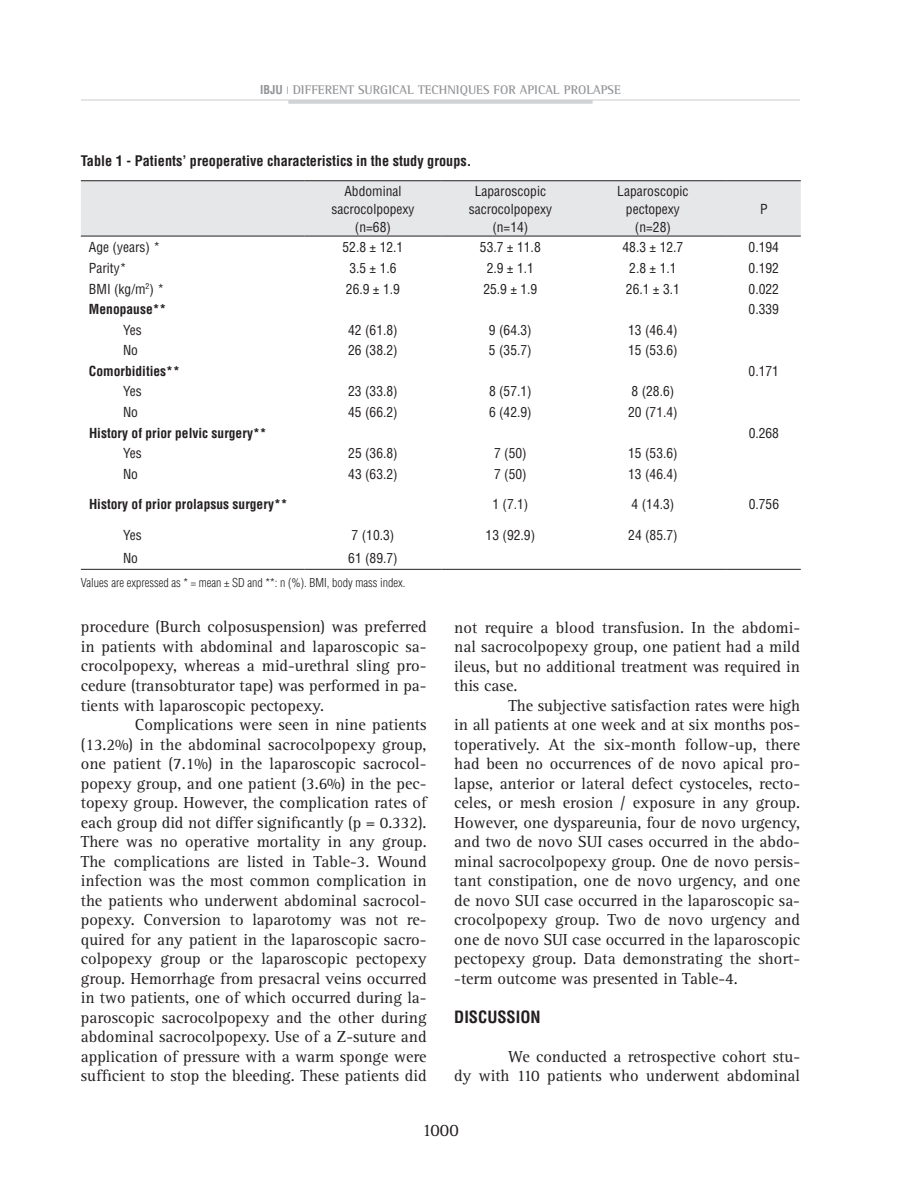
<style>
.page{position:relative;width:898px;height:1200px;background:#fff}
.page>*{position:absolute;margin:0;border:0;box-sizing:border-box;transform-origin:0 0}
.t1{font:18px "Rotis Serif";color:#231f20}
.t2{font:16.5px/19.5px "Rotis Serif";color:#231f20;text-align:justify}
.t3{font:700 condensed 16.5px "Helvetica";color:#231f20}
.t4{font:700 condensed 14.25px "Helvetica";color:#231f20}
.t5{font:condensed 13.5px/18px "Helvetica";color:#231f20;text-align:center}
.t6{font:700 condensed 13.5px "Helvetica";color:#231f20}
.t7{font:700 12.75px "Rotis Semi Serif";color:#939598}
.t8{font:300 condensed 12px "Helvetica";color:#231f20}
.s1{font-family:"Helvetica";font-stretch:condensed;font-size:12px}
</style>
<div class="page">
<hr style="left:81px;top:99px;width:718px;height:2px;background:#dcdddf">
<hr style="left:288px;top:100px;width:304px;height:4px;background:#d1d2d4">
<div style="left:81px;top:181px;width:719px;height:55px;background:#e6e7e9"></div>
<hr style="left:81px;top:180px;width:223px;height:1px;background:#231f20">
<hr style="left:304px;top:180px;width:137px;height:1px;background:#231f20">
<hr style="left:441px;top:180px;width:138px;height:1px;background:#231f20">
<hr style="left:579px;top:180px;width:147px;height:1px;background:#231f20">
<hr style="left:726px;top:180px;width:74px;height:1px;background:#231f20">
<hr style="left:81px;top:236px;width:223px;height:1px;background:#231f20">
<hr style="left:304px;top:236px;width:137px;height:1px;background:#231f20">
<hr style="left:441px;top:236px;width:138px;height:1px;background:#231f20">
<hr style="left:579px;top:236px;width:147px;height:1px;background:#231f20">
<hr style="left:726px;top:236px;width:74px;height:1px;background:#231f20">
<hr style="left:81px;top:569px;width:223px;height:1px;background:#231f20">
<hr style="left:304px;top:569px;width:137px;height:1px;background:#231f20">
<hr style="left:441px;top:569px;width:138px;height:1px;background:#231f20">
<hr style="left:579px;top:569px;width:147px;height:1px;background:#231f20">
<hr style="left:726px;top:569px;width:74px;height:1px;background:#231f20">
<p class="t7" style="left:260px;top:82px;width:362px"><span class="s1">ibju</span> <sup>|</sup> DIFFERENT SURGICAL TECHNIQUES FOR APICAL PROLAPSE</p>
<p class="t4" style="left:81px;top:152px;width:392px">Table 1 - Patients’ preoperative characteristics in the study groups.</p>
<p class="t5" style="left:331px;top:182px;width:85px">Abdominal sacrocolpopexy (n=68)</p>
<p class="t5" style="left:468px;top:182px;width:85px">Laparoscopic sacrocolpopexy (n=14)</p>
<p class="t5" style="left:617px;top:182px;width:73px">Laparoscopic pectopexy (n=28)</p>
<p class="t5" style="left:759px;top:200px;width:9px">P</p>
<p class="t5" style="left:89px;top:238px;width:73px">Age (years) *</p>
<p class="t5" style="left:342px;top:238px;width:62px">52.8 ± 12.1</p>
<p class="t5" style="left:480px;top:238px;width:62px">53.7 ± 11.8</p>
<p class="t5" style="left:622px;top:238px;width:62px">48.3 ± 12.7</p>
<p class="t5" style="left:748px;top:238px;width:32px">0.194</p>
<p class="t5" style="left:89px;top:259px;width:39px">Parity*</p>
<p class="t5" style="left:349px;top:259px;width:49px">3.5 ± 1.6</p>
<p class="t5" style="left:486px;top:259px;width:49px">2.9 ± 1.1</p>
<p class="t5" style="left:629px;top:259px;width:49px">2.8 ± 1.1</p>
<p class="t5" style="left:748px;top:259px;width:32px">0.192</p>
<p class="t5" style="left:89px;top:279px;width:77px">BMI (kg/m<sup>2</sup>) *</p>
<p class="t5" style="left:346px;top:279px;width:55px">26.9 ± 1.9</p>
<p class="t5" style="left:483px;top:279px;width:55px">25.9 ± 1.9</p>
<p class="t5" style="left:625px;top:279px;width:55px">26.1 ± 3.1</p>
<p class="t5" style="left:748px;top:279px;width:32px">0.022</p>
<p class="t6" style="left:89px;top:300px;width:79px">Menopause**</p>
<p class="t5" style="left:748px;top:300px;width:32px">0.339</p>
<p class="t5" style="left:123px;top:320px;width:20px">Yes</p>
<p class="t5" style="left:348px;top:320px;width:51px">42 (61.8)</p>
<p class="t5" style="left:489px;top:320px;width:44px">9 (64.3)</p>
<p class="t5" style="left:628px;top:320px;width:51px">13 (46.4)</p>
<p class="t5" style="left:123px;top:341px;width:16px">No</p>
<p class="t5" style="left:348px;top:341px;width:51px">26 (38.2)</p>
<p class="t5" style="left:489px;top:341px;width:44px">5 (35.7)</p>
<p class="t5" style="left:628px;top:341px;width:51px">15 (53.6)</p>
<p class="t6" style="left:89px;top:362px;width:92px">Comorbidities**</p>
<p class="t5" style="left:748px;top:362px;width:32px">0.171</p>
<p class="t5" style="left:123px;top:382px;width:20px">Yes</p>
<p class="t5" style="left:348px;top:382px;width:51px">23 (33.8)</p>
<p class="t5" style="left:489px;top:382px;width:44px">8 (57.1)</p>
<p class="t5" style="left:631px;top:382px;width:44px">8 (28.6)</p>
<p class="t5" style="left:123px;top:403px;width:16px">No</p>
<p class="t5" style="left:348px;top:403px;width:51px">45 (66.2)</p>
<p class="t5" style="left:489px;top:403px;width:44px">6 (42.9)</p>
<p class="t5" style="left:628px;top:403px;width:51px">20 (71.4)</p>
<p class="t6" style="left:89px;top:424px;width:179px">History of prior pelvic surgery**</p>
<p class="t5" style="left:748px;top:423px;width:32px">0.268</p>
<p class="t5" style="left:123px;top:444px;width:20px">Yes</p>
<p class="t5" style="left:348px;top:444px;width:51px">25 (36.8)</p>
<p class="t5" style="left:494px;top:444px;width:34px">7 (50)</p>
<p class="t5" style="left:628px;top:444px;width:51px">15 (53.6)</p>
<p class="t5" style="left:123px;top:465px;width:16px">No</p>
<p class="t5" style="left:348px;top:465px;width:51px">43 (63.2)</p>
<p class="t5" style="left:494px;top:465px;width:34px">7 (50)</p>
<p class="t5" style="left:628px;top:465px;width:51px">13 (46.4)</p>
<p class="t6" style="left:89px;top:496px;width:200px">History of prior prolapsus surgery**</p>
<p class="t5" style="left:492px;top:495px;width:37px">1 (7.1)</p>
<p class="t5" style="left:631px;top:495px;width:44px">4 (14.3)</p>
<p class="t5" style="left:748px;top:495px;width:32px">0.756</p>
<p class="t5" style="left:123px;top:525px;width:20px">Yes</p>
<p class="t5" style="left:351px;top:525px;width:44px">7 (10.3)</p>
<p class="t5" style="left:485px;top:525px;width:51px">13 (92.9)</p>
<p class="t5" style="left:628px;top:525px;width:51px">24 (85.7)</p>
<p class="t5" style="left:123px;top:548px;width:16px">No</p>
<p class="t5" style="left:348px;top:548px;width:51px">61 (89.7)</p>
<p class="t8" style="left:81px;top:575px;width:326px">Values are expressed as * = mean ± SD and **: n (%). BMI, body mass index.</p>
<p class="t2" style="left:81px;top:617px;width:347px">procedure (Burch colposuspension) was preferred in patients with abdominal and laparoscopic sa&shy;crocolpopexy, whereas a mid-urethral sling pro&shy;cedure (transobturator tape) was performed in pa&shy;tients with laparoscopic pectopexy.</p>
<p class="t2" style="left:81px;top:715px;width:347px;text-indent:54px">Complications were seen in nine patients (13.2%) in the abdominal sacrocolpopexy group, one patient (7.1%) in the laparoscopic sacrocol&shy;popexy group, and one patient (3.6%) in the pec&shy;topexy group. However, the complication rates of each group did not differ significantly (p = 0.332).<br>There was no operative mortality in any group.<br>The complications are listed in Table-3. Wound infection was the most common complication in the patients who underwent abdominal sacrocol&shy;popexy. Conversion to laparotomy was not re&shy;quired for any patient in the laparoscopic sacro&shy;colpopexy group or the laparoscopic pectopexy group. Hemorrhage from presacral veins occurred in two patients, one of which occurred during la&shy;paroscopic sacrocolpopexy and the other during abdominal sacrocolpopexy. Use of a Z-suture and application of pressure with a warm sponge were sufficient to stop the bleeding. These patients did</p>
<p class="t2" style="left:454px;top:617px;width:347px">not require a blood transfusion. In the abdomi&shy;nal sacrocolpopexy group, one patient had a mild ileus, but no additional treatment was required in this case.</p>
<p class="t2" style="left:454px;top:695px;width:347px;text-indent:54px">The subjective satisfaction rates were high in all patients at one week and at six months pos&shy;toperatively. At the six-month follow-up, there had been no occurrences of de novo apical pro&shy;lapse, anterior or lateral defect cystoceles, recto&shy;celes, or mesh erosion / exposure in any group.<br>However, one dyspareunia, four de novo urgency, and two de novo SUI cases occurred in the abdo&shy;minal sacrocolpopexy group. One de novo persis&shy;tant constipation, one de novo urgency, and one de novo SUI case occurred in the laparoscopic sa&shy;crocolpopexy group. Two de novo urgency and one de novo SUI case occurred in the laparoscopic pectopexy group. Data demonstrating the short--term outcome was presented in Table-4.</p>
<p class="t3" style="left:454px;top:1006px;width:88px">DISCUSSION</p>
<p class="t2" style="left:454px;top:1046px;width:347px;text-align:right">We conducted a retrospective cohort stu-<br>dy with 110 patients who underwent abdominal</p>
<p class="t1" style="left:422px;top:1119px;width:38px">1000</p>
</div>
